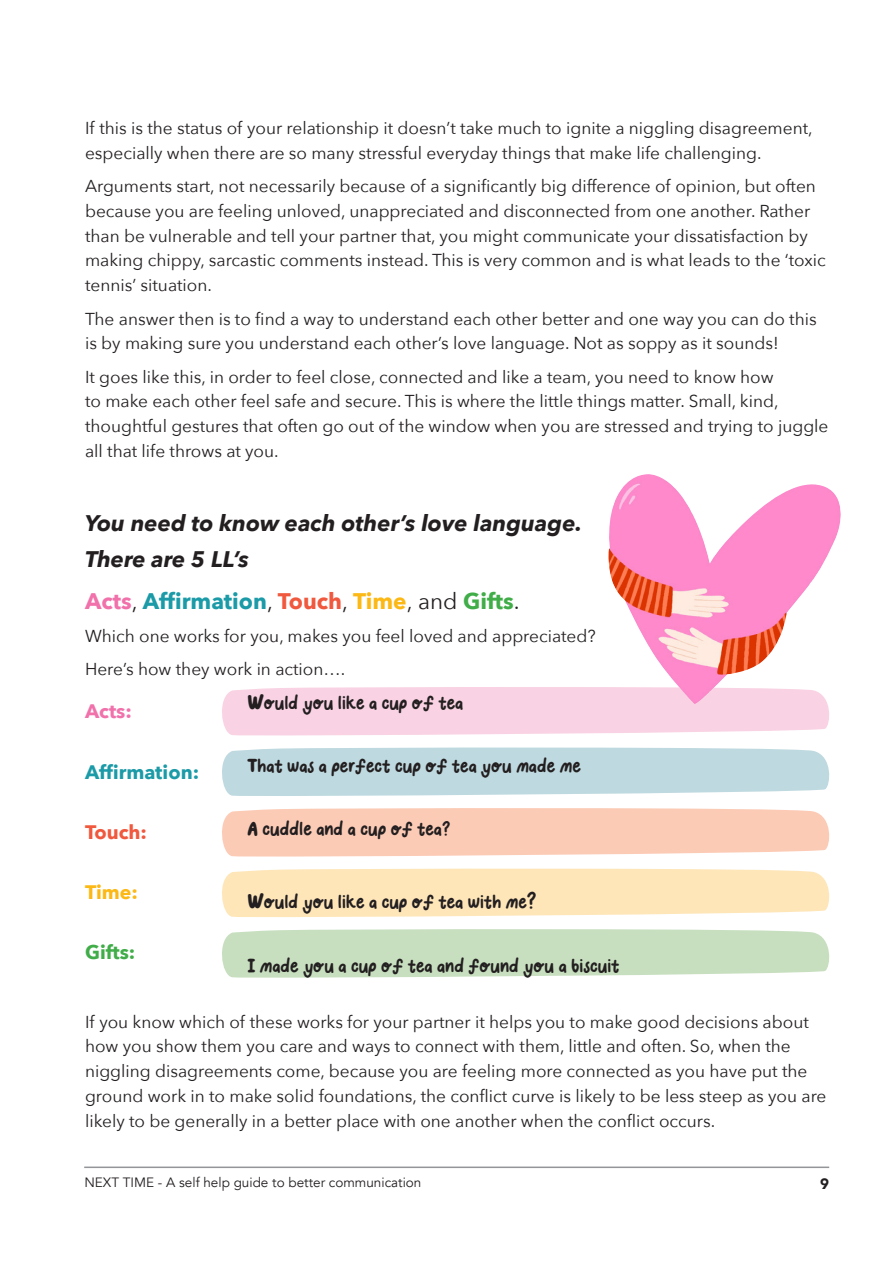
<style>
.page{position:relative;width:893px;height:1263px;background:#fff}
.page>*{position:absolute;margin:0;border:0;box-sizing:border-box;transform-origin:0 0}
.Sub_Sub_Header_Itali{font:italic 700 22.5px/36px "Avenir Next";color:#231f20}
.Main_text{font:700 22.5px "Avenir Next";color:#1b9aa7}
.Main_text-2{font:700 19.5px "Avenir Next";color:#1b9aa7}
.Main_text-3{font:700 19.5px "Avenir Next";color:#f0593e}
.Main_text-4{font:700 19.5px "Avenir Next";color:#40ad49}
.Main_text-5{font:700 19.5px "Avenir Next";color:#f171ab}
.Main_text-6{font:700 19.5px "Avenir Next";color:#fcb814}
.Main_text-7{font:18px "Lolly";color:#231f20}
.Main_text-8{font:17.25px/24.8px "Avenir Next";color:#231f20}
.t1{font:900 15px "Avenir";color:#231f20}
.t2{font:13.5px "Avenir";color:#231f20}
.s1{color:#f171ab}
.s2{font-weight:400;color:#231f20}
.s3{color:#f0593e}
.s4{color:#fcb814}
.s5{color:#40ad49}
.s6{font-size:21px}
</style>
<div class="page">
<hr style="left:84px;top:1166px;width:745px;height:2px;background:#939598">
<svg style="left:222px;top:687px;width:607px;height:49px;background:#f9d6e5"></svg>
<svg style="left:222px;top:747px;width:608px;height:49px;background:#c2dbe1"></svg>
<svg style="left:222px;top:808px;width:608px;height:49px;background:#fccebb"></svg>
<svg style="left:222px;top:868px;width:608px;height:49px;background:#fee7be"></svg>
<svg style="left:222px;top:929px;width:608px;height:49px;background:#cbe1c3"></svg>
<img style="left:606px;top:474px;width:235px;height:230px">
<p class="Main_text-8" style="left:85px;top:115px;width:729px">If this is the status of your relationship it doesn’t take much to ignite a niggling disagreement, especially when there are so many stressful everyday things that make life challenging.</p>
<p class="Main_text-8" style="left:85px;top:173px;width:742px">Arguments start, not necessarily because of a significantly big difference of opinion, but often because you are feeling unloved, unappreciated and disconnected from one another. Rather than be vulnerable and tell your partner that, you might communicate your dissatisfaction by making chippy, sarcastic comments instead. This is very common and is what leads to the ‘toxic tennis’ situation.</p>
<p class="Main_text-8" style="left:85px;top:305px;width:733px">The answer then is to find a way to understand each other better and one way you can do this is by making sure you understand each other’s love language. Not as soppy as it sounds!</p>
<p class="Main_text-8" style="left:85px;top:363px;width:745px">It goes like this, in order to feel close, connected and like a team, you need to know how<br>to make each other feel safe and secure. This is where the little things matter. Small, kind, thoughtful gestures that often go out of the window when you are stressed and trying to juggle all that life throws at you.</p>
<p class="Sub_Sub_Header_Itali" style="left:85px;top:505px;width:499px">You need to know each other’s love language.<br>There are 5 LL’s</p>
<p class="Main_text" style="left:85px;top:581px;width:436px"><span class="s1">Acts</span><span class="s2">,</span> Affirmation<span class="s2">,</span> <span class="s3">Touch</span><span class="s2">,</span> <span class="s4">Time</span><span class="s2">, and</span> <span class="s5">Gifts</span><span class="s2">.</span></p>
<p class="Main_text-8" style="left:85px;top:623px;width:512px">Which one works for you, makes you feel loved and appreciated?</p>
<p class="Main_text-8" style="left:85px;top:656px;width:262px">Here’s how they work in action….</p>
<p class="Main_text-5" style="left:85px;top:695px;width:48px">Acts:</p>
<p class="Main_text-7" style="left:247px;top:694px;width:217px">Would you like a cup of tea</p>
<p class="Main_text-2" style="left:85px;top:755px;width:116px">Affirmation:</p>
<p class="Main_text-3" style="left:85px;top:815px;width:64px">Touch:</p>
<p class="Main_text-6" style="left:85px;top:875px;width:54px">Time:</p>
<p class="Main_text-7" style="left:247px;top:757px;width:335px">That was a perfect cup of tea you made me</p>
<p class="Main_text-7" style="left:247px;top:820px;width:204px">A cuddle and a cup of tea?</p>
<p class="Main_text-7" style="left:247px;top:892px;width:291px">Would you like a cup of tea with me<span class="s6">?</span></p>
<p class="Main_text-4" style="left:85px;top:936px;width:52px">Gifts:</p>
<p class="Main_text-7" style="left:247px;top:957px;width:374px">I made you a cup of tea and found you a biscuit</p>
<p class="Main_text-8" style="left:85px;top:1008px;width:743px">If you know which of these works for your partner it helps you to make good decisions about how you show them you care and ways to connect with them, little and often. So, when the niggling disagreements come, because you are feeling more connected as you have put the ground work in to make solid foundations, the conflict curve is likely to be less steep as you are likely to be generally in a better place with one another when the conflict occurs.</p>
<p class="t2" style="left:84px;top:1174px;width:339px">NEXT TIME - A self help guide to better communication</p>
<p class="t1" style="left:820px;top:1170px;width:10px">9</p>
</div>
